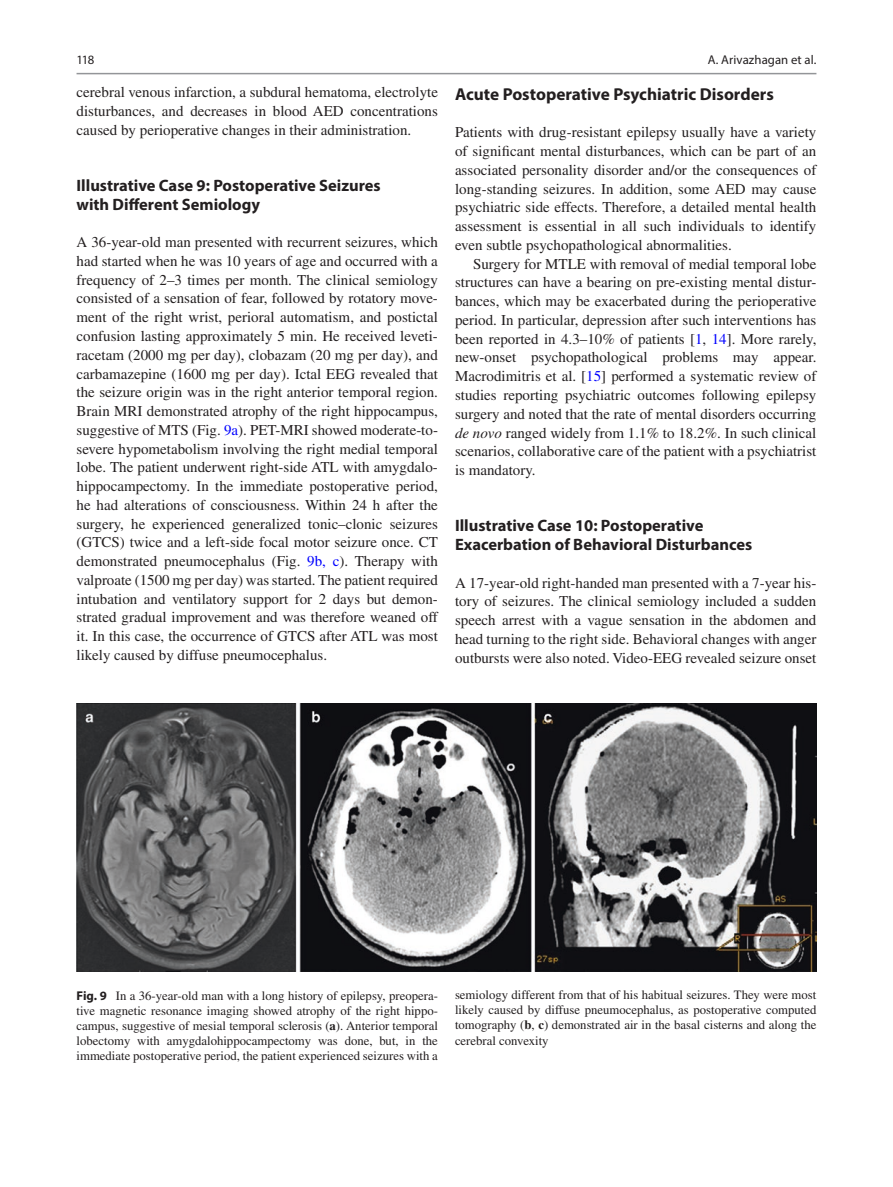
<style>
.page{position:relative;width:893px;height:1187px;background:#fff}
.page>*{position:absolute;margin:0;border:0;box-sizing:border-box;transform-origin:0 0}
._1_hd{font:700 17.25px "Myriad Pro";color:#231f20}
._2_hd{font:700 16.5px/18.8px "Myriad Pro";color:#231f20}
.Text_flush{font:15px/18.8px "Times LT Std";color:#231f20;text-align:justify}
.Text{font:15px/18.8px "Times LT Std";color:#231f20;text-align:justify}
.t1{font:12.75px/15px "Times LT Std";color:#231f20;text-align:justify}
.t2{font:12.75px "Myriad Pro";letter-spacing:.005em;color:#231f20}
.s1{color:#00f}
.s2{font-style:italic}
.s3{font-family:"Myriad Pro";font-weight:700}
.s4{font-weight:700}
</style>
<div class="page">
<img style="left:77px;top:704px;width:739px;height:267px">
<hr style="left:77px;top:73px;width:739px;height:1px;background:#939598">
<p class="t2" style="left:77px;top:52px;width:19px">118</p>
<p class="Text" style="left:77px;top:83px;width:363px">cerebral venous infarction, a subdural hematoma, electrolyte disturbances, and decreases in blood AED concentrations caused by perioperative changes in their administration.</p>
<h3 class="_2_hd" style="left:77px;top:175px;width:306px">Illustrative Case 9: Postoperative Seizures with Different Semiology</h3>
<p class="Text_flush" style="left:77px;top:233px;width:363px">A 36-year-old man presented with recurrent seizures, which had started when he was 10 years of age and occurred with a frequency of 2–3 times per month. The clinical semiology consisted of a sensation of fear, followed by rotatory move&shy;ment of the right wrist, perioral automatism, and postictal confusion lasting approximately 5 min. He received leveti&shy;racetam (2000 mg per day), clobazam (20 mg per day), and carbamazepine (1600 mg per day). Ictal EEG revealed that the seizure origin was in the right anterior temporal region.<br>Brain MRI demonstrated atrophy of the right hippocampus, suggestive of MTS (Fig. <span class="s1">9a</span>). PET-MRI showed moderate-to&shy;severe hypometabolism involving the right medial temporal lobe. The patient underwent right-side ATL with amygdalo&shy;hippocampectomy. In the immediate postoperative period, he had alterations of consciousness. Within 24 h after the surgery, he experienced generalized tonic–clonic seizures (GTCS) twice and a left-side focal motor seizure once. CT demonstrated pneumocephalus (Fig. <span class="s1">9b, c</span>). Therapy with valproate (1500 mg per day) was started. The patient required intubation and ventilatory support for 2 days but demon&shy;strated gradual improvement and was therefore weaned off it. In this case, the occurrence of GTCS after ATL was most likely caused by diffuse pneumocephalus.</p>
<p class="t2" style="left:708px;top:52px;width:110px">A. Arivazhagan et al.</p>
<h2 class="_1_hd" style="left:455px;top:83px;width:320px">Acute Postoperative Psychiatric Disorders</h2>
<p class="Text_flush" style="left:455px;top:123px;width:363px">Patients with drug-resistant epilepsy usually have a variety of significant mental disturbances, which can be part of an associated personality disorder and/or the consequences of long-standing seizures. In addition, some AED may cause psychiatric side effects. Therefore, a detailed mental health assessment is essential in all such individuals to identify even subtle psychopathological abnormalities.</p>
<p class="Text" style="left:455px;top:254px;width:363px;text-indent:18px">Surgery for MTLE with removal of medial temporal lobe structures can have a bearing on pre-existing mental distur&shy;bances, which may be exacerbated during the perioperative period. In particular, depression after such interventions has been reported in 4.3–10% of patients [<span class="s1">1</span>, <span class="s1">14</span>]. More rarely, new-onset psychopathological problems may appear.<br>Macrodimitris et al. [<span class="s1">15</span>] performed a systematic review of studies reporting psychiatric outcomes following epilepsy surgery and noted that the rate of mental disorders occurring <span class="s2">de novo</span> ranged widely from 1.1% to 18.2%. In such clinical scenarios, collaborative care of the patient with a psychiatrist is mandatory.</p>
<h3 class="_2_hd" style="left:455px;top:516px;width:299px">Illustrative Case 10: Postoperative<br>Exacerbation of Behavioral Disturbances</h3>
<p class="Text_flush" style="left:455px;top:573px;width:363px">A 17-year-old right-handed man presented with a 7-year his&shy;tory of seizures. The clinical semiology included a sudden speech arrest with a vague sensation in the abdomen and head turning to the right side. Behavioral changes with anger outbursts were also noted. Video-EEG revealed seizure onset</p>
<p class="t1" style="left:77px;top:988px;width:363px"><span class="s3">Fig. 9</span> In a 36-year-old man with a long history of epilepsy, preopera&shy;tive magnetic resonance imaging showed atrophy of the right hippo&shy;campus, suggestive of mesial temporal sclerosis (<span class="s4">a</span>). Anterior temporal lobectomy with amygdalohippocampectomy was done, but, in the immediate postoperative period, the patient experienced seizures with a</p>
<p class="t1" style="left:455px;top:987px;width:363px">semiology different from that of his habitual seizures. They were most likely caused by diffuse pneumocephalus, as postoperative computed tomography (<span class="s4">b</span>, <span class="s4">c</span>) demonstrated air in the basal cisterns and along the cerebral convexity</p>
</div>
